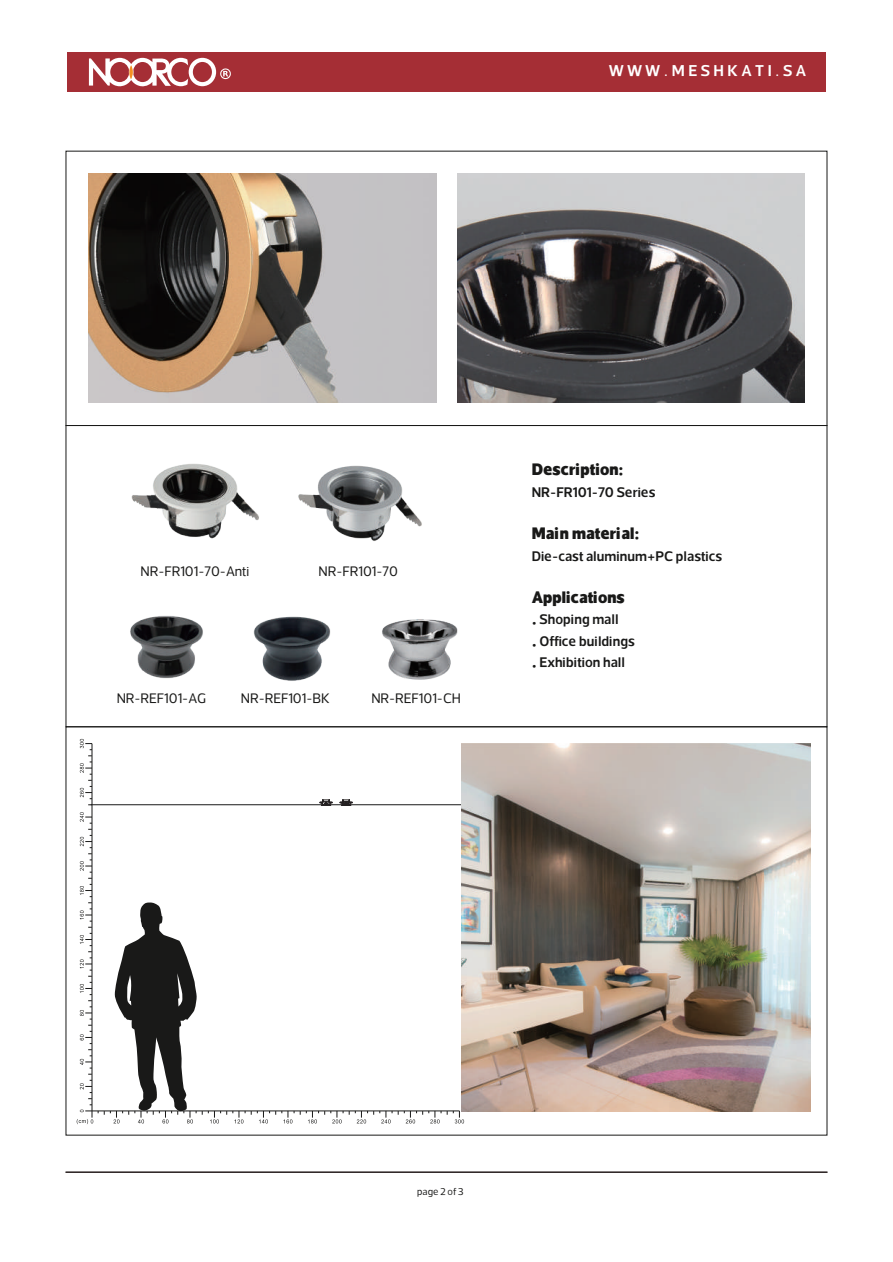
<style>
.page{position:relative;width:893px;height:1262px;background:#fff}
.page>*{position:absolute;margin:0;border:0;box-sizing:border-box;transform-origin:0 0}
.t1{font:25.5px "Somar";color:#191918}
.t2{font:24px "Somar";letter-spacing:.145em;color:#fff}
.t3{font:21.3px "Somar";color:#191918}
.t4{font:21px "Somar";color:#191918}
.t5{font:15px "Somar";color:#191918}
</style>
<div class="page">
<img style="left:65px;top:385px;width:119px;height:228px">
<img style="left:89px;top:173px;width:347px;height:229px">
<img style="left:457px;top:173px;width:347px;height:229px">
<hr style="left:92px;top:1110px;width:367px;height:1px;background:#191918">
<svg style="left:300px;top:1111px;width:43px;height:12px"></svg>
<svg style="left:349px;top:1111px;width:43px;height:12px"></svg>
<svg style="left:398px;top:1111px;width:43px;height:12px"></svg>
<svg style="left:447px;top:1111px;width:17px;height:12px"></svg>
<hr style="left:92px;top:743px;width:1px;height:368px;background:#191918">
<svg style="left:80px;top:829px;width:12px;height:43px"></svg>
<svg style="left:80px;top:812px;width:12px;height:11px"></svg>
<svg style="left:80px;top:739px;width:12px;height:66px"></svg>
<svg style="left:77px;top:878px;width:217px;height:246px"></svg>
<div style="left:67px;top:52px;width:758px;height:40px;background:#a52e35"></div>
<svg style="left:89px;top:58px;width:142px;height:29px"></svg>
<svg style="left:129px;top:65px;width:4px;height:14px"></svg>
<hr style="left:91px;top:804px;width:387px;height:1px;background:#191918">
<img style="left:97px;top:594px;width:106px;height:85px">
<img style="left:253px;top:616px;width:78px;height:65px">
<img style="left:382px;top:619px;width:76px;height:61px">
<svg style="left:320px;top:799px;width:13px;height:7px"></svg>
<svg style="left:340px;top:799px;width:13px;height:7px"></svg>
<img style="left:462px;top:743px;width:348px;height:368px">
<img style="left:184px;top:383px;width:339px;height:226px">
<p class="t2" style="left:609px;top:55px;width:199px">WWW.MESHKATI.SA</p>
<p class="t4" style="left:140px;top:557px;width:110px">NR-FR101-70-Anti</p>
<p class="t4" style="left:318px;top:557px;width:81px">NR-FR101-70</p>
<p class="t4" style="left:117px;top:684px;width:91px">NR-REF101-AG</p>
<p class="t4" style="left:241px;top:684px;width:90px">NR-REF101-BK</p>
<p class="t4" style="left:371px;top:684px;width:91px">NR-REF101-CH</p>
<p class="t1" style="left:531px;top:452px;width:93px">Description:</p>
<p class="t3" style="left:531px;top:477px;width:125px">NR-FR101-70 Series</p>
<p class="t1" style="left:531px;top:516px;width:109px">Main material:</p>
<p class="t3" style="left:531px;top:541px;width:192px">Die-cast aluminum+PC plastics</p>
<p class="t1" style="left:531px;top:580px;width:94px">Applications</p>
<p class="t3" style="left:531px;top:605px;width:88px">• Shoping mall</p>
<p class="t3" style="left:531px;top:626px;width:105px">• Office buildings</p>
<p class="t3" style="left:531px;top:647px;width:95px">• Exhibition hall</p>
<p class="t5" style="left:417px;top:1181px;width:48px">page 2 of 3</p>
</div>
